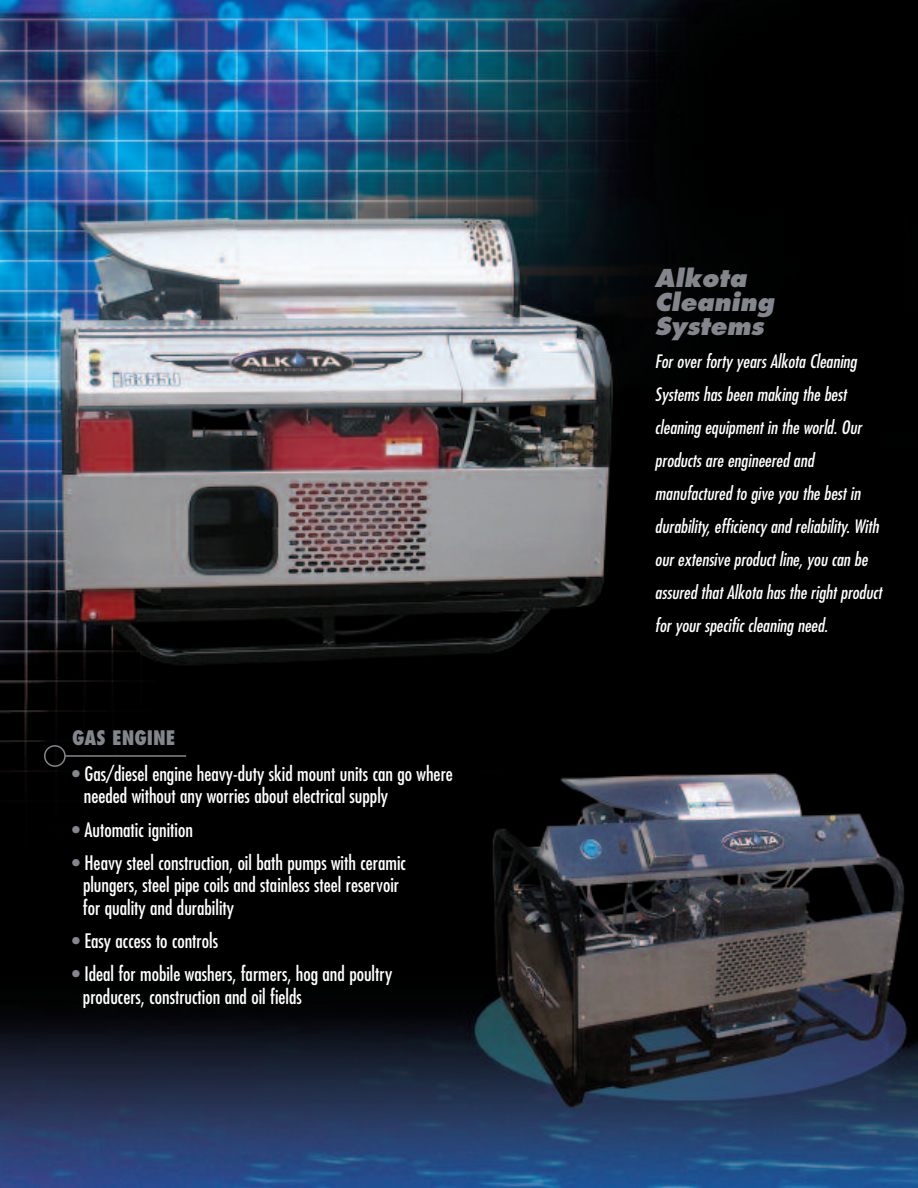
<style>
.page{position:relative;width:918px;height:1188px;background:#fff}
.page>*{position:absolute;margin:0;border:0;box-sizing:border-box;transform-origin:0 0}
.t1{font:italic 800 24px/24px "Futura";color:#83868c}
.t2{font:condensed 19.5px/22.5px "Futura";color:#fff}
.t3{font:800 condensed 19.5px "Futura";color:#83868c}
.t4{font:italic condensed 18px/33px "Futura";color:#fff}
.s1{color:#83868c}
</style>
<div class="page">
<img style="left:0;top:0;width:918px;height:1188px">
<hr style="left:65px;top:755px;width:121px;height:2px;background:#83868c">
<svg style="left:44px;top:745px;width:22px;height:22px"></svg>
<p class="t3" style="left:72px;top:730px;width:105px">GAS ENGINE</p>
<p class="t2" style="left:84px;top:763px;width:371px;text-indent:-12px"><span class="s1">•</span> Gas/diesel engine heavy-duty skid mount units can go where needed without any worries about electrical supply</p>
<p class="t2" style="left:72px;top:819px;width:122px"><span class="s1">•</span> Automatic ignition</p>
<p class="t2" style="left:83px;top:852px;width:324px;text-indent:-11px"><span class="s1">•</span> Heavy steel construction, oil bath pumps with ceramic plungers, steel pipe coils and stainless steel reservoir for quality and durability</p>
<p class="t2" style="left:72px;top:931px;width:147px"><span class="s1">•</span> Easy access to controls</p>
<p class="t2" style="left:83px;top:964px;width:311px;text-indent:-11px"><span class="s1">•</span> Ideal for mobile washers, farmers, hog and poultry producers, construction and oil fields</p>
<p class="t1" style="left:655px;top:268px;width:121px">Alkota<br>Cleaning<br>Systems</p>
<p class="t4" style="left:655px;top:346px;width:228px">For over forty years Alkota Cleaning Systems has been making the best cleaning equipment in the world. Our products are engineered and manufactured to give you the best in durability, efficiency and reliability. With our extensive product line, you can be assured that Alkota has the right product for your specific cleaning need.</p>
</div>
